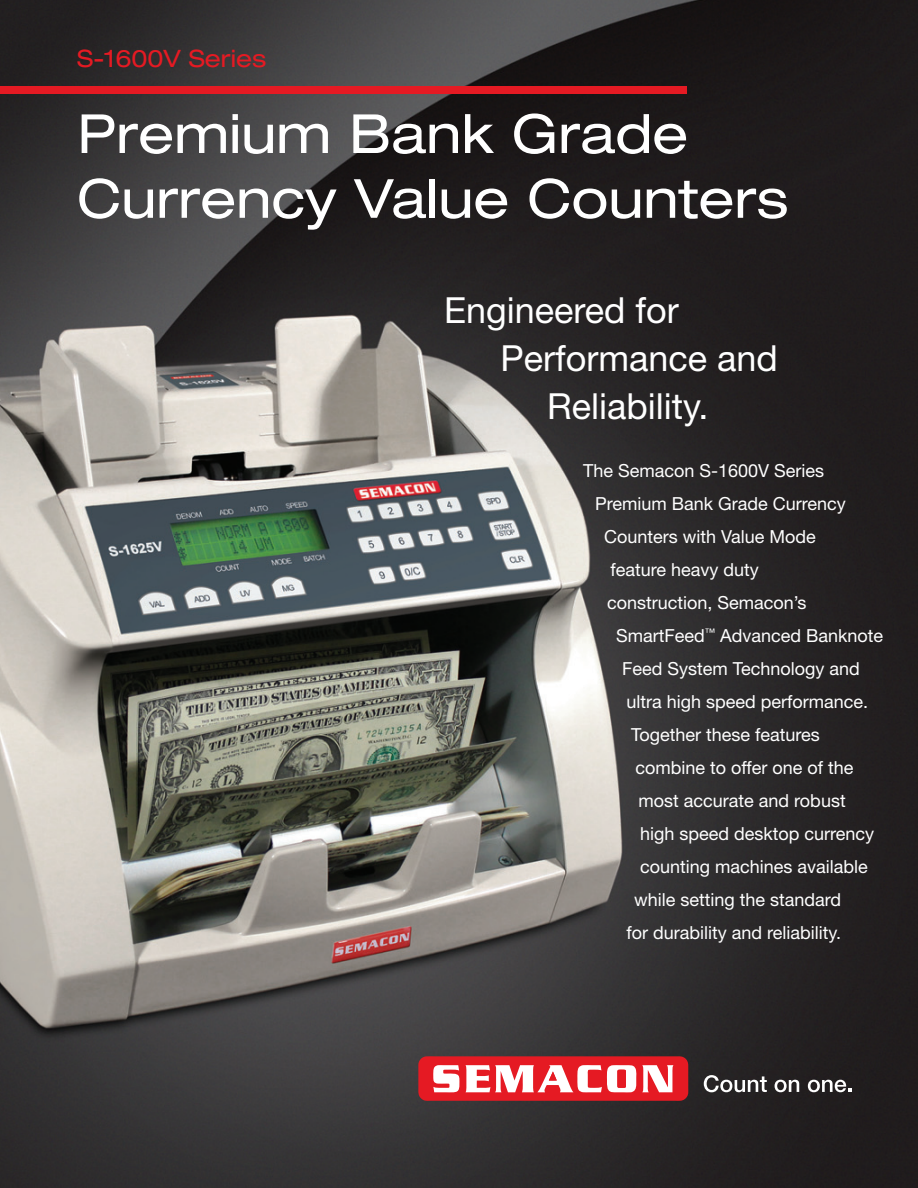
<style>
.page{position:relative;width:918px;height:1188px;background:#fff}
.page>*{position:absolute;margin:0;border:0;box-sizing:border-box;transform-origin:0 0}
.t1{font:expanded 54px/64.8px "Helvetica Neue";color:#fff}
.t2{font:36px "Helvetica Neue";color:#fff}
.t3{font:expanded 24px "Helvetica Neue";color:#e51a23}
.t4{font:18px "Helvetica Neue";color:#fff}
</style>
<div class="page">
<img style="left:0;top:0;width:918px;height:1188px">
<div style="left:0;top:86px;width:687px;height:7px;background:#e51a23"></div>
<svg style="left:418px;top:1056px;width:270px;height:45px"></svg>
<svg style="left:704px;top:1075px;width:63px;height:17px"></svg>
<svg style="left:775px;top:1080px;width:24px;height:12px"></svg>
<svg style="left:808px;top:1080px;width:44px;height:12px"></svg>
<h3 class="t3" style="left:77px;top:44px;width:190px">S-1600V Series</h3>
<h1 class="t1" style="left:77px;top:101px;width:713px">Premium Bank Grade<br>Currency Value Counters</h1>
<h2 class="t2" style="left:444px;top:289px;width:236px">Engineered for</h2>
<h2 class="t2" style="left:501px;top:337px;width:279px">Performance and</h2>
<h2 class="t2" style="left:547px;top:385px;width:163px">Reliability.</h2>
<p class="t4" style="left:583px;top:460px;width:243px">The Semacon S-1600V Series</p>
<p class="t4" style="left:595px;top:493px;width:252px">Premium Bank Grade Currency</p>
<p class="t4" style="left:604px;top:526px;width:213px">Counters with Value Mode</p>
<p class="t4" style="left:611px;top:559px;width:150px">feature heavy duty</p>
<p class="t4" style="left:607px;top:592px;width:201px">construction, Semacon’s</p>
<p class="t4" style="left:616px;top:625px;width:269px">SmartFeed<sup>™</sup> Advanced Banknote</p>
<p class="t4" style="left:622px;top:658px;width:239px">Feed System Technology and</p>
<p class="t4" style="left:627px;top:691px;width:243px">ultra high speed performance.</p>
<p class="t4" style="left:631px;top:724px;width:190px">Together these features</p>
<p class="t4" style="left:636px;top:757px;width:220px">combine to offer one of the</p>
<p class="t4" style="left:639px;top:789px;width:209px">most accurate and robust</p>
<p class="t4" style="left:640px;top:822px;width:236px">high speed desktop currency</p>
<p class="t4" style="left:640px;top:855px;width:229px">counting machines available</p>
<p class="t4" style="left:634px;top:888px;width:209px">while setting the standard</p>
<p class="t4" style="left:627px;top:921px;width:216px">for durability and reliability.</p>
</div>
